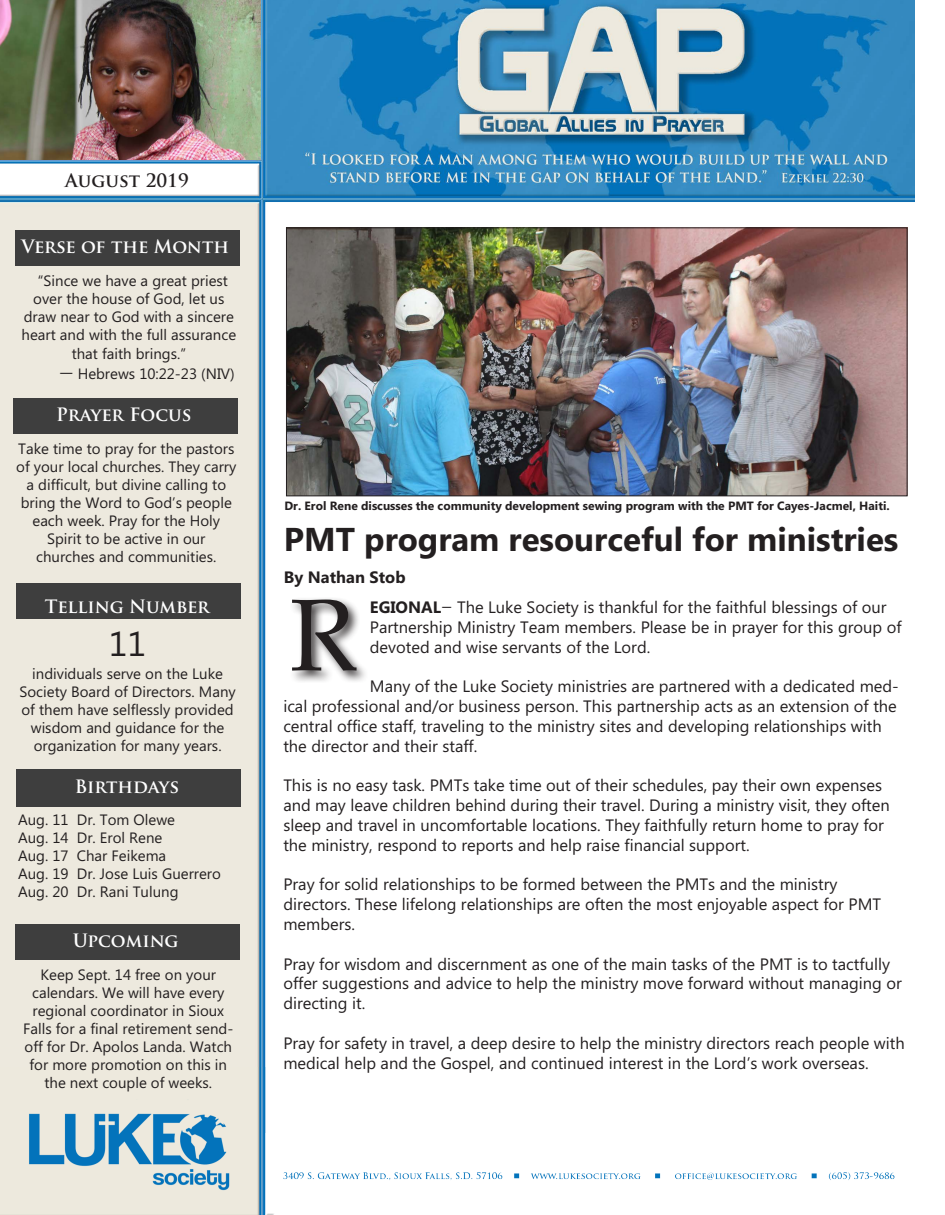
<style>
.page{position:relative;width:945px;height:1215px;background:#fff}
.page>*{position:absolute;margin:0;border:0;box-sizing:border-box;transform-origin:0 0}
.Memorial_gift_regula{font:102px "Book Antiqua";color:#231f20}
.t1{font:34.5px "Microsoft Phags Pa";color:#231f20}
.t2{font:700 33px "Microsoft Phags Pa";color:#231f20}
.t3{font:700 18px "Trajan Pro";color:#fff}
.t4{font:700 18px "Trajan Pro";color:#231f20}
.t5{font:16.5px/19.8px "Microsoft Phags Pa";color:#231f20}
.t6{font:700 16.5px "Microsoft Phags Pa";color:#231f20}
.t7{font:15px/18px "Microsoft Phags Pa";color:#231f20;text-align:center}
.t8{font:700 12px "Microsoft Phags Pa";color:#231f20}
.s1{font-size:16.5px}
.s2{font-weight:700}
</style>
<div class="page">
<img style="left:0;top:0;width:914px;height:1068px">
<img style="left:0;top:1068px;width:895px;height:147px">
<div style="left:15px;top:230px;width:225px;height:36px;background:#3e3e3e"></div>
<div style="left:16px;top:583px;width:225px;height:36px;background:#3e3e3e"></div>
<div style="left:16px;top:769px;width:225px;height:37px;background:#3e3e3e"></div>
<img style="left:288px;top:229px;width:617px;height:265px">
<div style="left:286px;top:227px;width:621px;height:269px;border:1px solid #231f20"></div>
<div style="left:15px;top:924px;width:225px;height:36px;background:#3e3e3e"></div>
<img style="left:0;top:0;width:260px;height:160px">
<div style="left:13px;top:398px;width:225px;height:36px;background:#3e3e3e"></div>
<div style="left:289px;top:596px;width:80px;height:88px;background:#231f20;opacity:.84"></div>
<p class="t4" style="left:65px;top:169px;width:125px">August 2019</p>
<p class="t3" style="left:21px;top:236px;width:209px">Verse of the Month</p>
<p class="t7" style="left:22px;top:271px;width:216px">“Since we have a great priest over the house of God, let us draw near to God with a sincere heart and with the full assurance</p>
<p class="t7" style="left:72px;top:344px;width:116px">that faith brings.”</p>
<p class="t7" style="left:59px;top:364px;width:177px"><span class="s1">―</span> Hebrews 10:22-23 (NIV)</p>
<p class="t3" style="left:56px;top:403px;width:137px">Prayer Focus</p>
<p class="t7" style="left:16px;top:439px;width:222px">Take time to pray for the pastors of your local churches. They carry a difficult, but divine calling to bring the Word to God’s people each week. Pray for the Holy<br>Spirit to be active in our</p>
<p class="t7" style="left:36px;top:547px;width:182px">churches and communities.</p>
<p class="t3" style="left:45px;top:595px;width:166px">Telling Number</p>
<p class="t1" style="left:109px;top:620px;width:39px">11</p>
<p class="t7" style="left:20px;top:664px;width:218px">individuals serve on the Luke<br>Society Board of Directors. Many of them have selflessly provided wisdom and guidance for the organization for many years.</p>
<p class="t3" style="left:75px;top:775px;width:106px">Birthdays</p>
<p class="t7" style="left:18px;top:809px;width:159px">Aug. 11 Dr. Tom Olewe</p>
<p class="t7" style="left:18px;top:827px;width:146px">Aug. 14 Dr. Erol Rene</p>
<p class="t7" style="left:18px;top:845px;width:150px">Aug. 17 Char Feikema</p>
<p class="t7" style="left:18px;top:863px;width:204px">Aug. 19 Dr. Jose Luis Guerrero</p>
<p class="t7" style="left:18px;top:881px;width:162px">Aug. 20 Dr. Rani Tulung</p>
<p class="t3" style="left:73px;top:929px;width:107px">Upcoming</p>
<p class="t7" style="left:41px;top:965px;width:177px">Keep Sept. 14 free on your</p>
<p class="t7" style="left:32px;top:983px;width:194px">calendars. We will have every</p>
<p class="t7" style="left:23px;top:1001px;width:212px">regional coordinator in Sioux<br>Falls for a final retirement send&shy;off for Dr. Apolos Landa. Watch for more promotion on this in the next couple of weeks.</p>
<p class="t8" style="left:284px;top:497px;width:607px">Dr. Erol Rene discusses the community development sewing program with the PMT for Cayes-Jacmel, Haiti.</p>
<p class="t2" style="left:284px;top:516px;width:616px">PMT program resourceful for ministries</p>
<p class="t6" style="left:284px;top:566px;width:123px">By Nathan Stob</p>
<p class="t5" style="left:370px;top:597px;width:533px"><span class="s2">EGIONAL</span>— The Luke Society is thankful for the faithful blessings of our<br>Partnership Ministry Team members. Please be in prayer for this group of devoted and wise servants of the Lord.</p>
<p class="t5" style="left:283px;top:676px;width:617px;text-indent:87px">Many of the Luke Society ministries are partnered with a dedicated med&shy;ical professional and/or business person. This partnership acts as an extension of the central office staff, traveling to the ministry sites and developing relationships with the director and their staff.</p>
<p class="t5" style="left:283px;top:775px;width:608px">This is no easy task. PMTs take time out of their schedules, pay their own expenses and may leave children behind during their travel. During a ministry visit, they often sleep and travel in uncomfortable locations. They faithfully return home to pray for the ministry, respond to reports and help raise financial support.</p>
<p class="t5" style="left:283px;top:874px;width:556px">Pray for solid relationships to be formed between the PMTs and the ministry</p>
<p class="t5" style="left:283px;top:894px;width:599px">directors. These lifelong relationships are often the most enjoyable aspect for PMT members.</p>
<p class="t5" style="left:283px;top:953px;width:620px">Pray for wisdom and discernment as one of the main tasks of the PMT is to tactfully offer suggestions and advice to help the ministry move forward without managing or directing it.</p>
<p class="t5" style="left:283px;top:1032px;width:623px">Pray for safety in travel, a deep desire to help the ministry directors reach people with medical help and the Gospel, and continued interest in the Lord’s work overseas.</p>
<p class="Memorial_gift_regula" style="left:289px;top:565px;width:70px">R</p>
</div>
